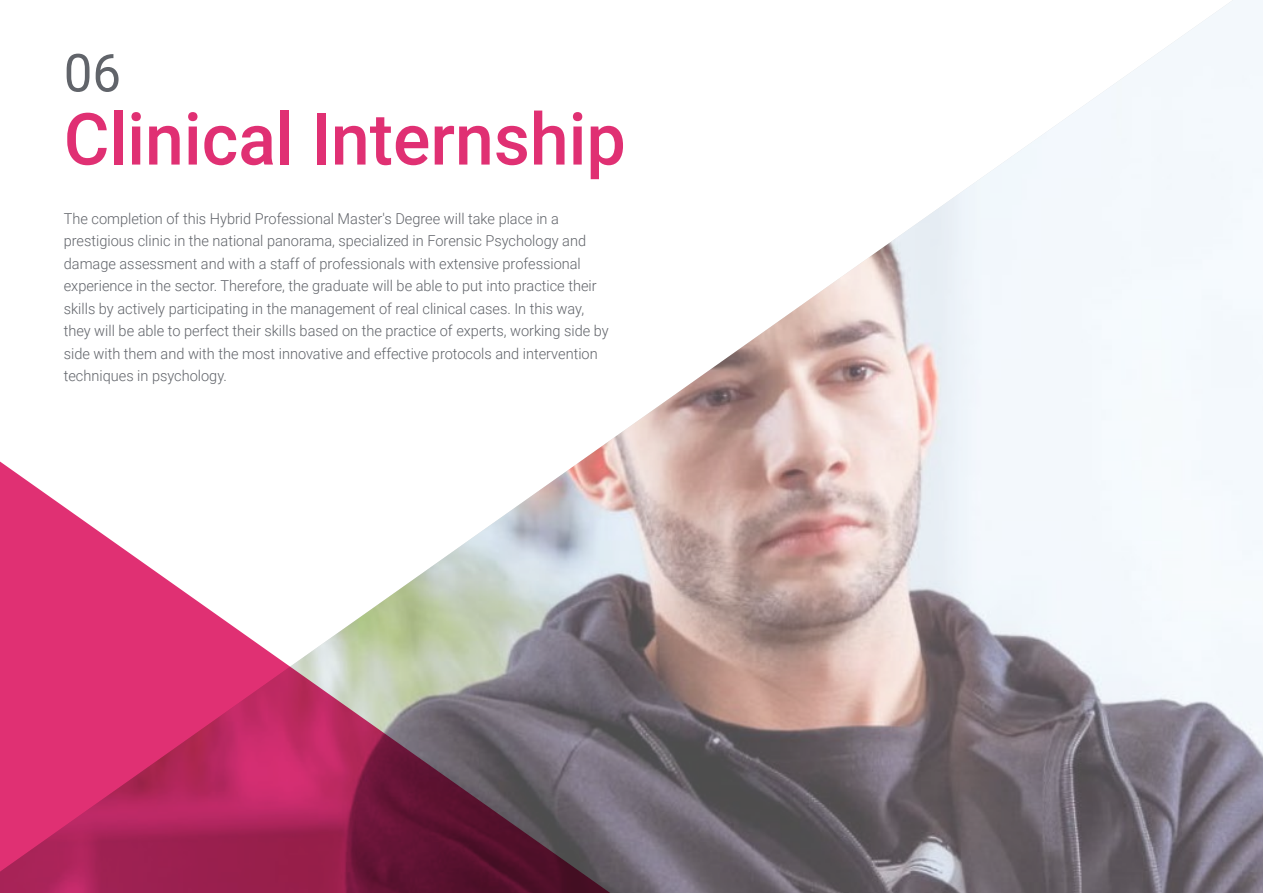
<style>
.page{position:relative;width:1263px;height:893px;background:#fff}
.page>*{position:absolute;margin:0;border:0;box-sizing:border-box;transform-origin:0 0}
.t1{font:500 72px "Roboto";color:#e03073}
.t2{font:52.5px "Roboto";color:#61646a}
.t3{font:300 15px/22.5px "Roboto";color:#61646a}
</style>
<div class="page">
<img style="left:602px;top:0;width:661px;height:893px">
<svg style="left:0;top:446px;width:640px;height:447px"></svg>
<h2 class="t2" style="left:64px;top:36px;width:59px">06</h2>
<h1 class="t1" style="left:64px;top:89px;width:563px">Clinical Internship</h1>
<p class="t3" style="left:64px;top:207px;width:546px">The completion of this Hybrid Professional Master's Degree will take place in a prestigious clinic in the national panorama, specialized in Forensic Psychology and damage assessment and with a staff of professionals with extensive professional experience in the sector. Therefore, the graduate will be able to put into practice their skills by actively participating in the management of real clinical cases. In this way, they will be able to perfect their skills based on the practice of experts, working side by side with them and with the most innovative and effective protocols and intervention techniques in psychology.</p>
</div>
